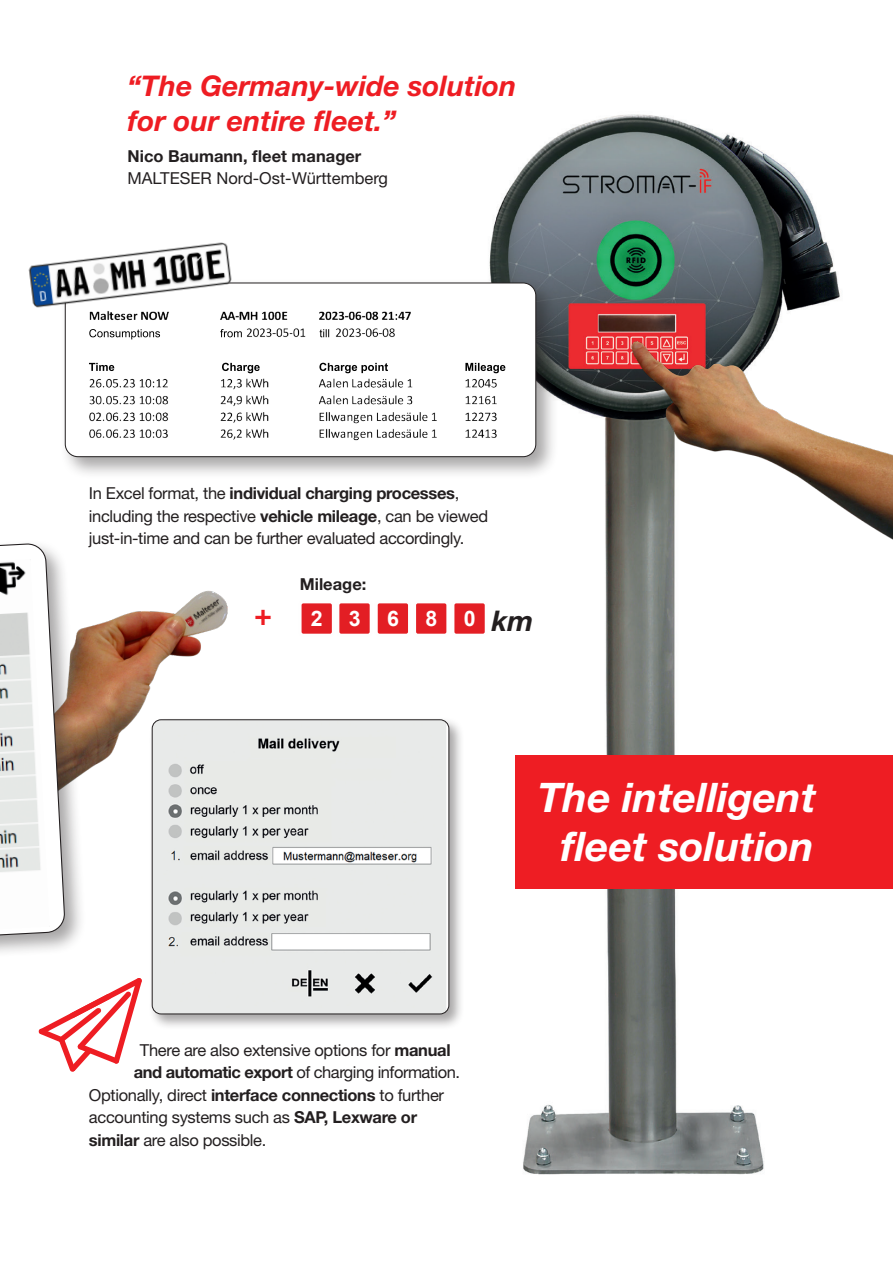
<style>
.page{position:relative;width:893px;height:1263px;background:#fff}
.page>*{position:absolute;margin:0;border:0;box-sizing:border-box;transform-origin:0 0}
.t1{font:italic 700 40.8px/49.3px "Helvetica Neue LT Std";color:#fff;text-align:center}
.t2{font:700 30px "Helvetica Neue LT Std";color:#ee1d23}
.t3{font:italic 700 28.5px/34.5px "Helvetica Neue LT Std";color:#ee1d23}
.t4{font:700 21.3px "Arial";letter-spacing:1.24em;color:#fff}
.t5{font:16.5px/22.5px "Helvetica Neue LT Std";letter-spacing:-.02em;color:#231f20}
.t6{font:700 16.5px "Helvetica Neue LT Std";color:#231f20}
.t7{font:16.5px "Helvetica Neue LT Std";color:#231f20}
.s1{font-weight:700}
.s2{font-family:"Helvetica Neue LT Std";font-style:italic;font-size:28.5px;color:#231f20}
</style>
<div class="page">
<img style="left:87px;top:590px;width:141px;height:181px">
<img style="left:489px;top:114px;width:351px;height:1061px">
<div style="left:0;top:539px;width:87px;height:450px;background:#231f20;opacity:.4"></div>
<svg style="left:0;top:543px;width:65px;height:424px"></svg>
<img style="left:0;top:559px;width:50px;height:370px">
<div style="left:515px;top:755px;width:378px;height:134px;background:#ee1d23"></div>
<div style="left:149px;top:716px;width:316px;height:314px;background:#231f20;opacity:.4"></div>
<img style="left:152px;top:720px;width:297px;height:294px">
<div style="left:152px;top:719px;width:297px;height:295px;border:1px solid #231f20;border-radius:9px"></div>
<svg style="left:38px;top:978px;width:104px;height:94px"></svg>
<svg style="left:299px;top:601px;width:36px;height:35px"></svg>
<div style="left:302px;top:603px;width:30px;height:31px;background:#e31e24;border-radius:2px"></div>
<div style="left:339px;top:603px;width:31px;height:31px;background:#e31e24;border-radius:2px"></div>
<svg style="left:375px;top:601px;width:36px;height:35px"></svg>
<div style="left:378px;top:603px;width:30px;height:31px;background:#e31e24;border-radius:2px"></div>
<svg style="left:413px;top:601px;width:36px;height:35px"></svg>
<div style="left:416px;top:603px;width:30px;height:31px;background:#e31e24;border-radius:2px"></div>
<div style="left:454px;top:603px;width:31px;height:31px;background:#e31e24;border-radius:2px"></div>
<div style="left:60px;top:278px;width:498px;height:201px;background:#231f20;opacity:.4"></div>
<img style="left:65px;top:283px;width:471px;height:174px">
<div style="left:65px;top:283px;width:471px;height:174px;border:1px solid #231f20;border-radius:13px"></div>
<img style="left:28px;top:242px;width:209px;height:69px">
<img style="left:618px;top:334px;width:275px;height:244px">
<img style="left:184px;top:596px;width:41px;height:36px">
<h3 class="t3" style="left:128px;top:68px;width:390px">“The Germany-wide solution for our entire fleet.”</h3>
<p class="t6" style="left:128px;top:146px;width:235px">Nico Baumann, fleet manager</p>
<p class="t7" style="left:128px;top:169px;width:262px">MALTESER Nord-Ost-Württemberg</p>
<p class="t5" style="left:89px;top:482px;width:401px">In Excel format, the <span class="s1">individual charging processes</span>, including the respective <span class="s1">vehicle mileage</span>, can be viewed just-in-time and can be further evaluated accordingly.</p>
<h2 class="t2" style="left:254px;top:596px;width:19px">+</h2>
<p class="t6" style="left:300px;top:573px;width:68px">Mileage:</p>
<p class="t4" style="left:311px;top:604px;width:224px">23680<span class="s2">km</span></p>
<h1 class="t1" style="left:538px;top:772px;width:280px">The intelligent fleet solution</h1>
<p class="t5" style="left:140px;top:1038px;width:312px">There are also extensive options for <span class="s1">manual</span></p>
<p class="t5" style="left:134px;top:1061px;width:328px"><span class="s1">and automatic export</span> of charging information.</p>
<p class="t5" style="left:89px;top:1083px;width:357px">Optionally, direct <span class="s1">interface connections</span> to further</p>
<p class="t5" style="left:89px;top:1106px;width:330px">accounting systems such as <span class="s1">SAP, Lexware or</span></p>
<p class="t5" style="left:89px;top:1128px;width:179px"><span class="s1">similar</span> are also possible.</p>
</div>
